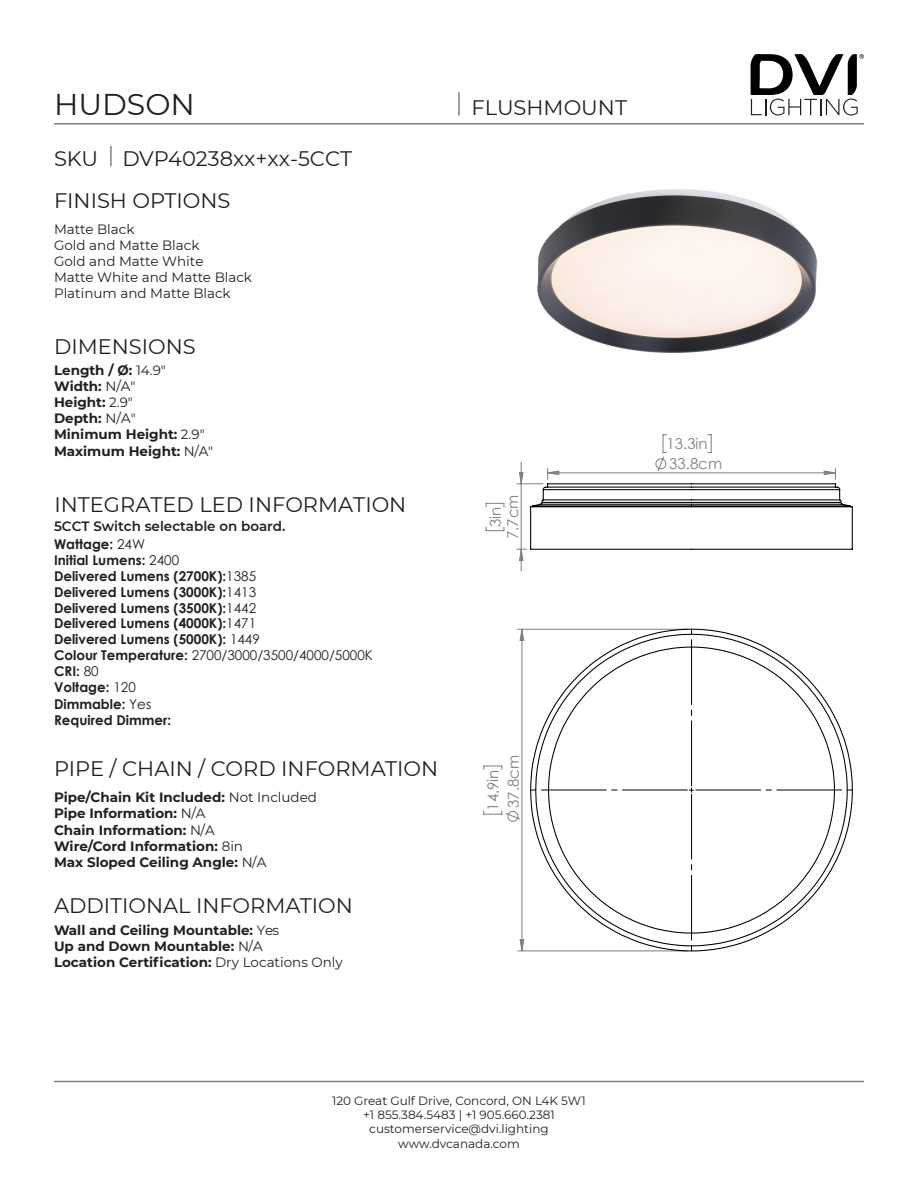
<style>
.page{position:relative;width:918px;height:1188px;background:#fff}
.page>*{position:absolute;margin:0;border:0;box-sizing:border-box;transform-origin:0 0}
.t1{font:30px "Montserrat";color:#231f20}
.t2{font:21px "Montserrat";color:#231f20}
.t3{font:15px/20.1px "Century Gothic";color:#808080}
.t4{font:700 13.5px/16.2px "Montserrat";color:#231f20}
.t5{font:700 13.5px/16.2px "Century Gothic";color:#231f20}
.t6{font:13.5px/16.2px "Montserrat";color:#231f20}
.t7{font:600 13.5px "Montserrat";color:#231f20}
.t8{font:12px/14.4px "Montserrat";color:#231f20;text-align:center}
.s1{font-weight:400}
</style>
<div class="page">
<svg style="left:751px;top:54px;width:113px;height:61px"></svg>
<hr style="left:54px;top:123px;width:810px;height:1px;background:#808080">
<hr style="left:458px;top:92px;width:2px;height:23px;background:#808080">
<hr style="left:110px;top:146px;width:2px;height:20px;background:#808080">
<img style="left:537px;top:189px;width:281px;height:164px">
<svg style="left:483px;top:434px;width:370px;height:518px"></svg>
<svg style="left:530px;top:628px;width:323px;height:324px"></svg>
<hr style="left:54px;top:1081px;width:810px;height:1px;background:#808080">
<h1 class="t1" style="left:54px;top:84px;width:142px">HUDSON</h1>
<h2 class="t2" style="left:472px;top:94px;width:157px">FLUSHMOUNT</h2>
<h2 class="t2" style="left:54px;top:144px;width:300px">SKU DVP40238xx+xx-5CCT</h2>
<h2 class="t2" style="left:54px;top:186px;width:178px">FINISH OPTIONS</h2>
<p class="t6" style="left:54px;top:220px;width:200px">Matte Black<br>Gold and Matte Black<br>Gold and Matte White<br>Matte White and Matte Black<br>Platinum and Matte Black</p>
<h2 class="t2" style="left:54px;top:332px;width:143px">DIMENSIONS</h2>
<p class="t4" style="left:54px;top:361px;width:161px">Length / Ø: <span class="s1">14.9"<br></span>Width: <span class="s1">N/A"<br></span>Height: <span class="s1">2.9"<br></span>Depth: <span class="s1">N/A"<br></span>Minimum Height: <span class="s1">2.9"<br></span>Maximum Height: <span class="s1">N/A"</span></p>
<h2 class="t2" style="left:54px;top:490px;width:353px">INTEGRATED LED INFORMATION</h2>
<p class="t7" style="left:54px;top:516px;width:233px">5CCT Switch selectable on board.</p>
<p class="t5" style="left:54px;top:536px;width:127px">Wattage: <span class="s1">24W<br></span>Initial Lumens: <span class="s1">2400</span></p>
<p class="t5" style="left:54px;top:567px;width:204px">Delivered Lumens (2700K):<span class="s1">1385</span></p>
<p class="t5" style="left:54px;top:615px;width:204px">Delivered Lumens (4000K):<span class="s1">1471</span></p>
<p class="t5" style="left:54px;top:583px;width:204px">Delivered Lumens (3000K):<span class="s1">1413</span></p>
<p class="t5" style="left:54px;top:599px;width:204px">Delivered Lumens (3500K):<span class="s1">1442</span></p>
<p class="t5" style="left:54px;top:631px;width:320px">Delivered Lumens (5000K): <span class="s1">1449<br></span>Colour Temperature: <span class="s1">2700/3000/3500/4000/5000K<br></span>CRI: <span class="s1">80<br></span>Voltage: <span class="s1">120<br></span>Dimmable: <span class="s1">Yes<br></span>Required Dimmer:</p>
<h2 class="t2" style="left:54px;top:754px;width:386px">PIPE / CHAIN / CORD INFORMATION</h2>
<p class="t4" style="left:54px;top:789px;width:265px">Pipe/Chain Kit Included: <span class="s1">Not Included<br></span>Pipe Information: <span class="s1">N/A<br></span>Chain Information: <span class="s1">N/A<br></span>Wire/Cord Information: <span class="s1">8in<br></span>Max Sloped Ceiling Angle: <span class="s1">N/A</span></p>
<h2 class="t2" style="left:54px;top:892px;width:300px">ADDITIONAL INFORMATION</h2>
<p class="t4" style="left:54px;top:921px;width:290px">Wall and Ceiling Mountable: <span class="s1">Yes<br></span>Up and Down Mountable: <span class="s1">N/A<br></span>Location Certification: <span class="s1">Dry Locations Only</span></p>
<p class="t3" style="left:486px;top:539px;width:46px;line-height:17.2px;text-align:center;rotate:-90deg">3in<br>7.7cm</p>
<p class="t3" style="left:483px;top:811px;width:57px;rotate:-90deg">14.9in<br>37.8cm</p>
<p class="t3" style="left:667px;top:434px;width:57px">13.3in<br>33.8cm</p>
<p class="t8" style="left:332px;top:1093px;width:255px">120 Great Gulf Drive, Concord, ON L4K 5W1 +1 855.384.5483 | +1 905.660.2381 customerservice@dvi.lighting www.dvcanada.com</p>
</div>
